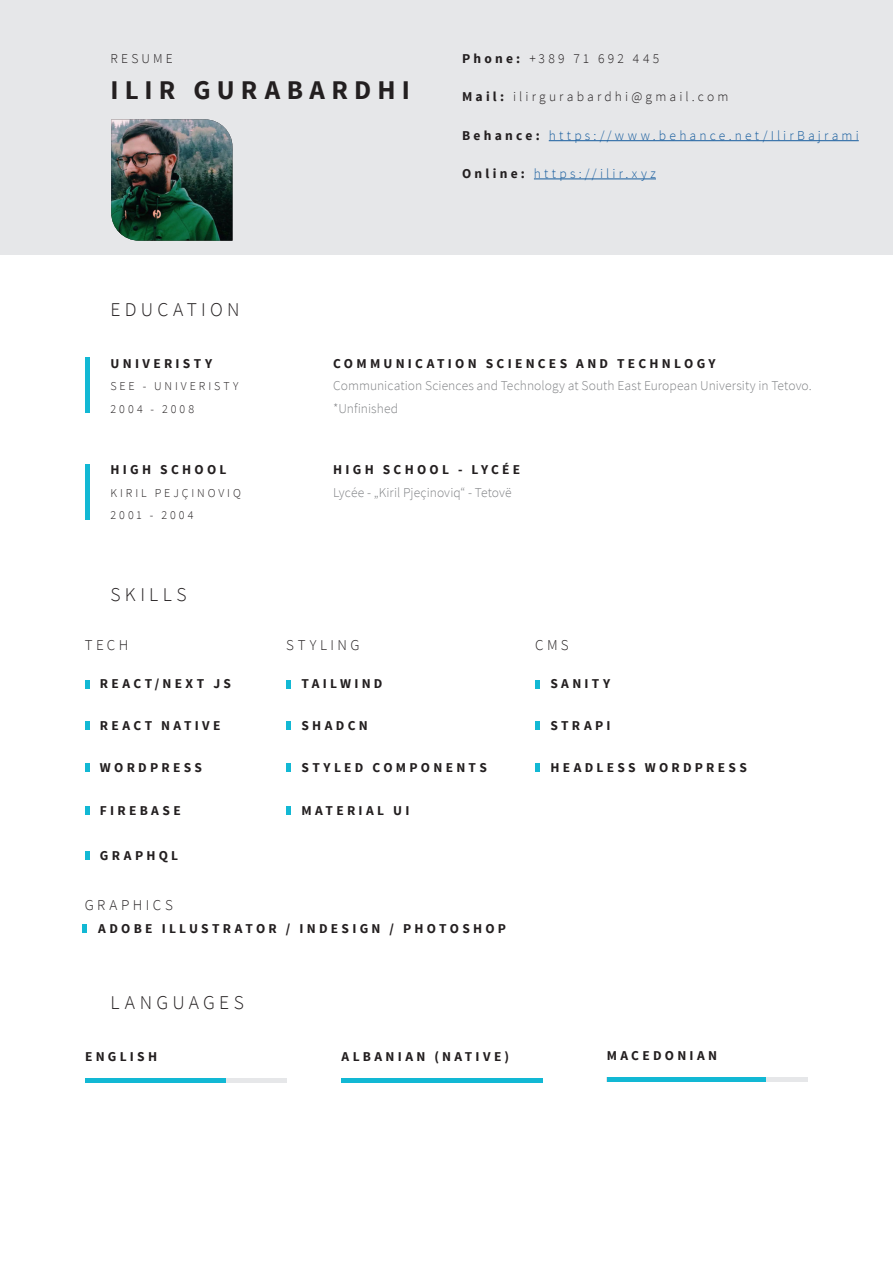
<style>
.page{position:relative;width:893px;height:1263px;background:#fff}
.page>*{position:absolute;margin:0;border:0;box-sizing:border-box;transform-origin:0 0}
.t1{font:700 27px "Source Sans Pro";letter-spacing:.225em;color:#231f20}
.H1_13_18{font:300 19.5px "Source Sans Pro";letter-spacing:.22em;color:#231f20}
.H1_13_18-2{font:300 15px "Source Sans Pro";letter-spacing:.23em;color:#231f20}
.H2_9_18{font:700 13.5px "Source Sans Pro";letter-spacing:.24em;color:#231f20}
.Copy_Text_9_15{font:300 13.5px "Source Sans Pro";letter-spacing:.005em;color:#808285}
.t2{font:300 13.5px "Source Sans Pro";letter-spacing:.235em;color:#175d9e}
.t3{font:300 13.5px "Source Sans Pro";letter-spacing:.23em;color:#231f20}
.Copy_Text_9_15-2{font:700 13.5px "Source Sans Pro";letter-spacing:.24em;color:#231f20}
.Numbers_8_15{font:300 12px "Source Sans Pro";letter-spacing:.235em;color:#231f20}
.Numbers_8_15-2{font:300 12px "Source Sans Pro";letter-spacing:.26em;color:#231f20}
.s1{font-weight:700}
.s2{font-weight:700;color:#231f20}
</style>
<div class="page">
<div style="left:0;top:0;width:893px;height:255px;background:#e6e7e9"></div>
<hr style="left:85px;top:358px;width:4px;height:55px;background:#12b8d4">
<hr style="left:85px;top:464px;width:4px;height:55px;background:#12b8d4">
<hr style="left:549px;top:140px;width:310px;height:1px;background:#175d9e">
<hr style="left:534px;top:179px;width:122px;height:1px;background:#175d9e">
<img style="left:111px;top:119px;width:121px;height:122px">
<svg style="left:85px;top:680px;width:4px;height:8px"></svg>
<svg style="left:287px;top:680px;width:4px;height:8px"></svg>
<div style="left:535px;top:680px;width:5px;height:8px;background:#12b8d4"></div>
<svg style="left:83px;top:924px;width:4px;height:9px"></svg>
<svg style="left:85px;top:721px;width:4px;height:9px"></svg>
<svg style="left:287px;top:721px;width:4px;height:9px"></svg>
<div style="left:535px;top:721px;width:5px;height:9px;background:#12b8d4"></div>
<svg style="left:85px;top:763px;width:4px;height:9px"></svg>
<svg style="left:85px;top:806px;width:4px;height:9px"></svg>
<svg style="left:85px;top:851px;width:4px;height:9px"></svg>
<svg style="left:287px;top:763px;width:4px;height:9px"></svg>
<svg style="left:287px;top:806px;width:4px;height:9px"></svg>
<div style="left:535px;top:763px;width:5px;height:9px;background:#12b8d4"></div>
<hr style="left:607px;top:1077px;width:201px;height:4px;background:#e6e7e9">
<hr style="left:607px;top:1077px;width:159px;height:4px;background:#12b8d4">
<hr style="left:85px;top:1078px;width:201px;height:4px;background:#e6e7e9">
<hr style="left:85px;top:1078px;width:140px;height:4px;background:#12b8d4">
<hr style="left:342px;top:1078px;width:201px;height:4px;background:#12b8d4">
<p class="t3" style="left:111px;top:51px;width:64px">RESUME</p>
<h1 class="t1" style="left:111px;top:73px;width:301px">ILIR GURABARDHI</h1>
<p class="H1_13_18" style="left:111px;top:298px;width:131px">EDUCATION</p>
<p class="t3" style="left:462px;top:51px;width:199px"><span class="s1">Phone:</span> +389 71 692 445</p>
<p class="t3" style="left:462px;top:89px;width:268px"><span class="s1">Mail:</span> ilirgurabardhi@gmail.com</p>
<p class="t2" style="left:462px;top:127px;width:398px"><span class="s2">Behance:</span> https://www.behance.net/IlirBajrami</p>
<p class="t2" style="left:462px;top:165px;width:195px"><span class="s2">Online:</span> https://ilir.xyz</p>
<p class="H2_9_18" style="left:111px;top:355px;width:103px">UNIVERISTY</p>
<p class="Numbers_8_15" style="left:111px;top:379px;width:129px">SEE - UNIVERISTY</p>
<p class="Numbers_8_15-2" style="left:111px;top:401px;width:85px">2004 - 2008</p>
<p class="H2_9_18" style="left:111px;top:461px;width:117px">HIGH SCHOOL</p>
<p class="Numbers_8_15" style="left:111px;top:485px;width:132px">KIRIL PEJÇINOVIQ</p>
<p class="Numbers_8_15" style="left:111px;top:508px;width:85px">2001 - 2004</p>
<p class="H1_13_18" style="left:111px;top:583px;width:78px">SKILLS</p>
<p class="H1_13_18-2" style="left:85px;top:636px;width:45px">TECH</p>
<p class="Copy_Text_9_15-2" style="left:333px;top:355px;width:384px">COMMUNICATION SCIENCES AND TECHNLOGY</p>
<p class="Copy_Text_9_15" style="left:333px;top:378px;width:480px">Communication Sciences and Technology at South East European University in Tetovo.</p>
<p class="Copy_Text_9_15" style="left:333px;top:400px;width:67px">*Unfinished</p>
<p class="H2_9_18" style="left:333px;top:461px;width:189px">HIGH SCHOOL - LYCÉE</p>
<p class="Copy_Text_9_15" style="left:333px;top:484px;width:180px">Lycée - „Kiril Pjeçinoviq“ - Tetovë</p>
<p class="H1_13_18-2" style="left:286px;top:636px;width:75px">STYLING</p>
<p class="H1_13_18-2" style="left:535px;top:636px;width:35px">CMS</p>
<p class="H2_9_18" style="left:100px;top:675px;width:132px">REACT/NEXT JS</p>
<p class="H2_9_18" style="left:301px;top:675px;width:83px">TAILWIND</p>
<p class="H2_9_18" style="left:550px;top:675px;width:61px">SANITY</p>
<p class="H2_9_18" style="left:100px;top:717px;width:122px">REACT NATIVE</p>
<p class="H2_9_18" style="left:301px;top:717px;width:68px">SHADCN</p>
<p class="H2_9_18" style="left:550px;top:717px;width:62px">STRAPI</p>
<p class="H2_9_18" style="left:100px;top:758px;width:104px">WORDPRESS</p>
<p class="H2_9_18" style="left:100px;top:802px;width:82px">FIREBASE</p>
<p class="H2_9_18" style="left:100px;top:846px;width:80px">GRAPHQL</p>
<p class="H2_9_18" style="left:301px;top:758px;width:187px">STYLED COMPONENTS</p>
<p class="H2_9_18" style="left:301px;top:802px;width:110px">MATERIAL UI</p>
<p class="H2_9_18" style="left:550px;top:758px;width:198px">HEADLESS WORDPRESS</p>
<p class="H1_13_18-2" style="left:85px;top:895px;width:90px">GRAPHICS</p>
<p class="H2_9_18" style="left:98px;top:920px;width:409px">ADOBE ILLUSTRATOR / INDESIGN / PHOTOSHOP</p>
<p class="H1_13_18" style="left:111px;top:990px;width:135px">LANGUAGES</p>
<p class="H2_9_18" style="left:85px;top:1047px;width:74px">ENGLISH</p>
<p class="H2_9_18" style="left:342px;top:1047px;width:169px">ALBANIAN (NATIVE)</p>
<p class="H2_9_18" style="left:607px;top:1047px;width:112px">MACEDONIAN</p>
</div>
